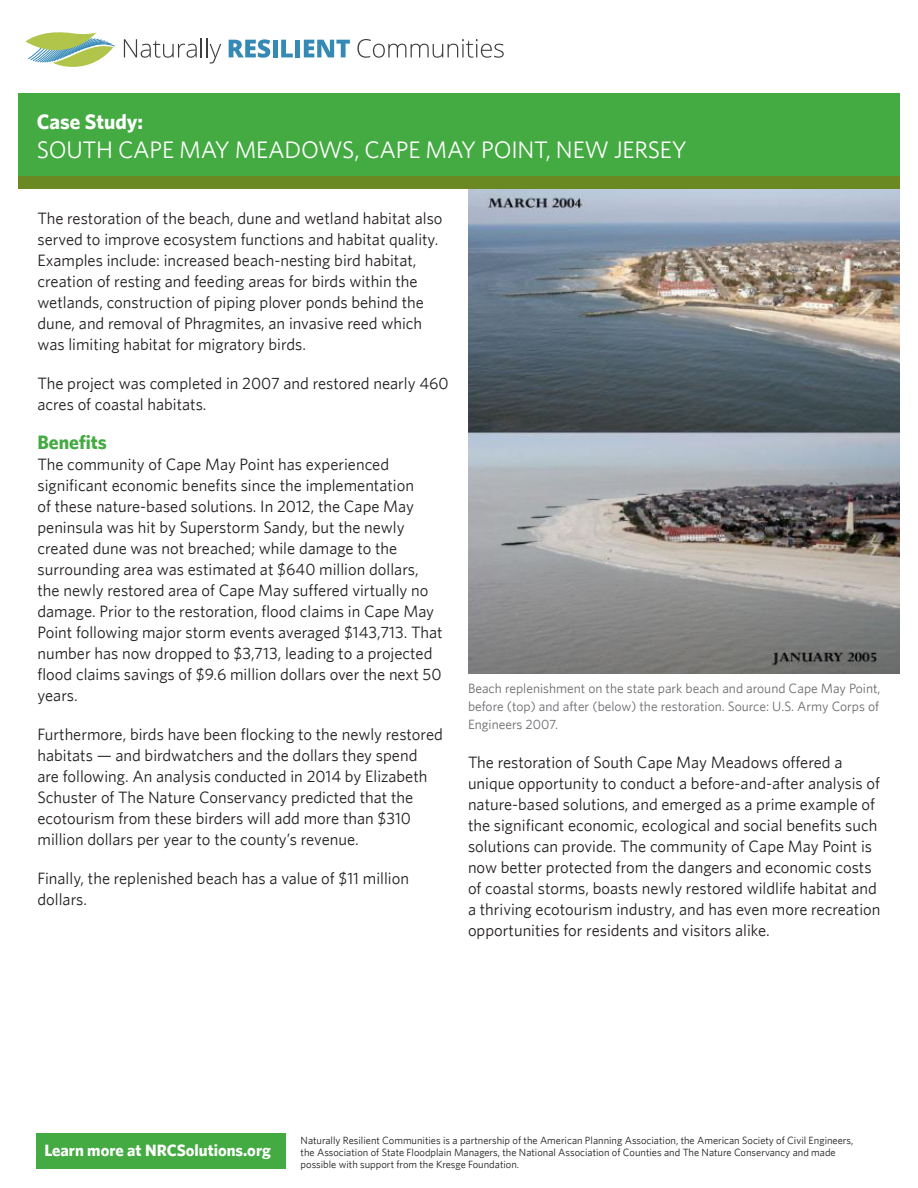
<style>
.page{position:relative;width:918px;height:1188px;background:#fff}
.page>*{position:absolute;margin:0;border:0;box-sizing:border-box;transform-origin:0 0}
.t1{font:24px "Whitney";letter-spacing:-.01em;color:#fff}
.t2{font:700 21px "Whitney";color:#fff}
.t3{font:700 19.5px "Whitney";color:#44aa42}
.Body_Text{font:16.5px/21px "Whitney";color:#231f20}
.t4{font:700 16.5px "Whitney";color:#fff}
.t5{font:13.5px/18px "Whitney";color:#6c6d70;text-align:justify}
.t6{font:10.5px/12px "Whitney";color:#231f20}
</style>
<div class="page">
<div style="left:18px;top:106px;width:882px;height:83px;background:#6a8922"></div>
<div style="left:18px;top:94px;width:882px;height:82px;background:#44aa42"></div>
<svg style="left:26px;top:32px;width:89px;height:35px"></svg>
<svg style="left:124px;top:38px;width:97px;height:26px"></svg>
<svg style="left:229px;top:39px;width:41px;height:19px"></svg>
<div style="left:273px;top:40px;width:5px;height:17px;background:#3589b5"></div>
<svg style="left:281px;top:40px;width:12px;height:17px"></svg>
<div style="left:295px;top:40px;width:5px;height:17px;background:#3589b5"></div>
<svg style="left:304px;top:40px;width:46px;height:17px"></svg>
<svg style="left:357px;top:39px;width:147px;height:19px"></svg>
<div style="left:37px;top:1134px;width:249px;height:35px;background:#44aa42"></div>
<img style="left:468px;top:189px;width:432px;height:484px">
<p class="t2" style="left:37px;top:109px;width:108px">Case Study:</p>
<p class="t1" style="left:37px;top:135px;width:651px">SOUTH CAPE MAY MEADOWS, CAPE MAY POINT, NEW JERSEY</p>
<p class="Body_Text" style="left:38px;top:207px;width:407px">The restoration of the beach, dune and wetland habitat also served to improve ecosystem functions and habitat quality.<br>Examples include: increased beach-nesting bird habitat, creation of resting and feeding areas for birds within the wetlands, construction of piping plover ponds behind the dune, and removal of Phragmites, an invasive reed which was limiting habitat for migratory birds.</p>
<p class="Body_Text" style="left:38px;top:372px;width:413px">The project was completed in 2007 and restored nearly 460 acres of coastal habitats.</p>
<p class="t3" style="left:38px;top:430px;width:71px">Benefits</p>
<p class="Body_Text" style="left:38px;top:453px;width:407px">The community of Cape May Point has experienced significant economic benefits since the implementation<br>of these nature-based solutions. In 2012, the Cape May peninsula was hit by Superstorm Sandy, but the newly created dune was not breached; while damage to the surrounding area was estimated at $640 million dollars, the newly restored area of Cape May suffered virtually no damage. Prior to the restoration, flood claims in Cape May Point following major storm events averaged $143,713. That number has now dropped to $3,713, leading to a projected flood claims savings of $9.6 million dollars over the next 50 years.</p>
<p class="Body_Text" style="left:38px;top:723px;width:407px">Furthermore, birds have been flocking to the newly restored habitats — and birdwatchers and the dollars they spend are following. An analysis conducted in 2014 by Elizabeth Schuster of The Nature Conservancy predicted that the ecotourism from these birders will add more than $310 million dollars per year to the county’s revenue.</p>
<p class="Body_Text" style="left:38px;top:867px;width:373px">Finally, the replenished beach has a value of $11 million dollars.</p>
<p class="t5" style="left:468px;top:679px;width:414px">Beach replenishment on the state park beach and around Cape May Point, before (top) and after (below) the restoration. Source: U.S. Army Corps of Engineers 2007.</p>
<p class="Body_Text" style="left:468px;top:751px;width:414px">The restoration of South Cape May Meadows offered a unique opportunity to conduct a before-and-after analysis of nature-based solutions, and emerged as a prime example of the significant economic, ecological and social benefits such solutions can provide. The community of Cape May Point is now better protected from the dangers and economic costs of coastal storms, boasts newly restored wildlife habitat and a thriving ecotourism industry, and has even more recreation opportunities for residents and visitors alike.</p>
<p class="t4" style="left:44px;top:1141px;width:228px">Learn more at NRCSolutions.org</p>
<p class="t6" style="left:301px;top:1134px;width:554px">Naturally Resilient Communities is a partnership of the American Planning Association, the American Society of Civil Engineers, the Association of State Floodplain Managers, the National Association of Counties and The Nature Conservancy and made possible with support from the Kresge Foundation.</p>
</div>
